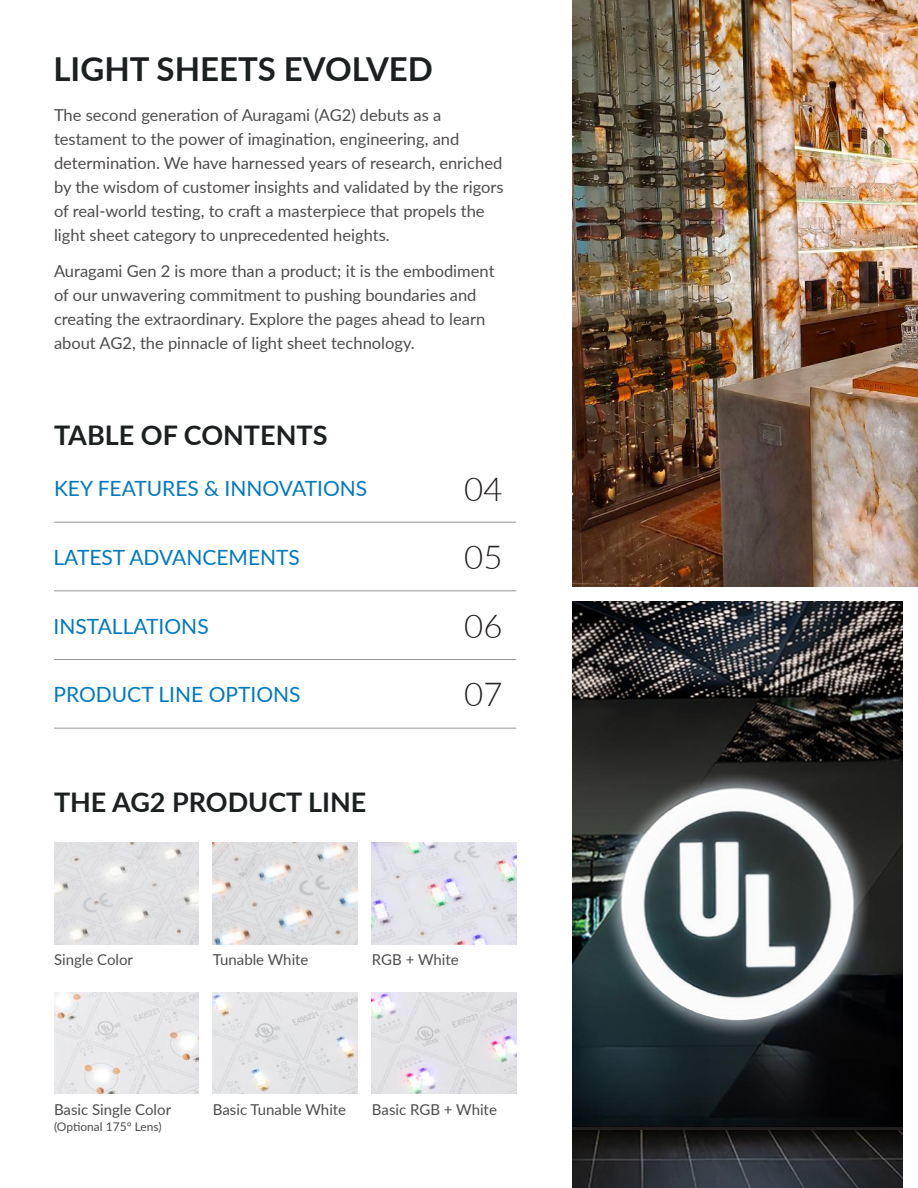
<style>
.page{position:relative;width:918px;height:1188px;background:#fff}
.page>*{position:absolute;margin:0;border:0;box-sizing:border-box;transform-origin:0 0}
.t1{font:700 33px "Lato";color:#1c2021}
.t2{font:300 33px "Lato";color:#241f1f}
.t3{font:700 27px "Lato";color:#1c2021}
.t4{font:21px "Lato";color:#0079c2}
.t5{font:16.5px/24px "Lato";color:#4e4b4c}
.t6{font:15px "Lato";color:#4e4b4c}
.t7{font:12px "Lato";color:#4e4b4c}
</style>
<div class="page">
<hr style="left:54px;top:522px;width:462px;height:1px;background:#969698">
<hr style="left:54px;top:590px;width:462px;height:1px;background:#969698">
<hr style="left:54px;top:659px;width:462px;height:1px;background:#969698">
<hr style="left:54px;top:728px;width:462px;height:1px;background:#969698">
<img style="left:572px;top:0;width:346px;height:586px">
<img style="left:54px;top:843px;width:145px;height:101px">
<img style="left:54px;top:992px;width:145px;height:102px">
<img style="left:213px;top:843px;width:145px;height:101px">
<img style="left:213px;top:992px;width:145px;height:102px">
<img style="left:372px;top:843px;width:145px;height:101px">
<img style="left:372px;top:992px;width:145px;height:102px">
<img style="left:572px;top:602px;width:331px;height:586px">
<div style="left:604px;top:771px;width:268px;height:268px;background:#fff;opacity:.76"></div>
<hr style="left:572px;top:1127px;width:331px;height:3px;background:#241f1f">
<h1 class="t1" style="left:54px;top:44px;width:381px">LIGHT SHEETS EVOLVED</h1>
<p class="t5" style="left:54px;top:102px;width:451px">The second generation of Auragami (AG2) debuts as a testament to the power of imagination, engineering, and determination. We have harnessed years of research, enriched by the wisdom of customer insights and validated by the rigors of real-world testing, to craft a masterpiece that propels the light sheet category to unprecedented heights.</p>
<p class="t5" style="left:54px;top:258px;width:442px">Auragami Gen 2 is more than a product; it is the embodiment of our unwavering commitment to pushing boundaries and creating the extraordinary. Explore the pages ahead to learn about AG2, the pinnacle of light sheet technology.</p>
<h2 class="t3" style="left:54px;top:415px;width:275px">TABLE OF CONTENTS</h2>
<p class="t4" style="left:54px;top:474px;width:315px">KEY FEATURES &amp; INNOVATIONS</p>
<h1 class="t2" style="left:464px;top:466px;width:40px">04</h1>
<p class="t4" style="left:54px;top:542px;width:248px">LATEST ADVANCEMENTS</p>
<h1 class="t2" style="left:464px;top:534px;width:40px">05</h1>
<p class="t4" style="left:54px;top:611px;width:157px">INSTALLATIONS</p>
<h1 class="t2" style="left:464px;top:603px;width:40px">06</h1>
<p class="t4" style="left:54px;top:680px;width:249px">PRODUCT LINE OPTIONS</p>
<h1 class="t2" style="left:464px;top:672px;width:40px">07</h1>
<h2 class="t3" style="left:54px;top:783px;width:314px">THE AG2 PRODUCT LINE</h2>
<p class="t6" style="left:54px;top:949px;width:81px">Single Color</p>
<p class="t6" style="left:213px;top:949px;width:97px">Tunable White</p>
<p class="t6" style="left:372px;top:949px;width:88px">RGB + White</p>
<p class="t6" style="left:54px;top:1099px;width:119px">Basic Single Color</p>
<p class="t7" style="left:54px;top:1118px;width:109px">(Optional 175° Lens)</p>
<p class="t6" style="left:213px;top:1099px;width:135px">Basic Tunable White</p>
<p class="t6" style="left:372px;top:1099px;width:126px">Basic RGB + White</p>
</div>
